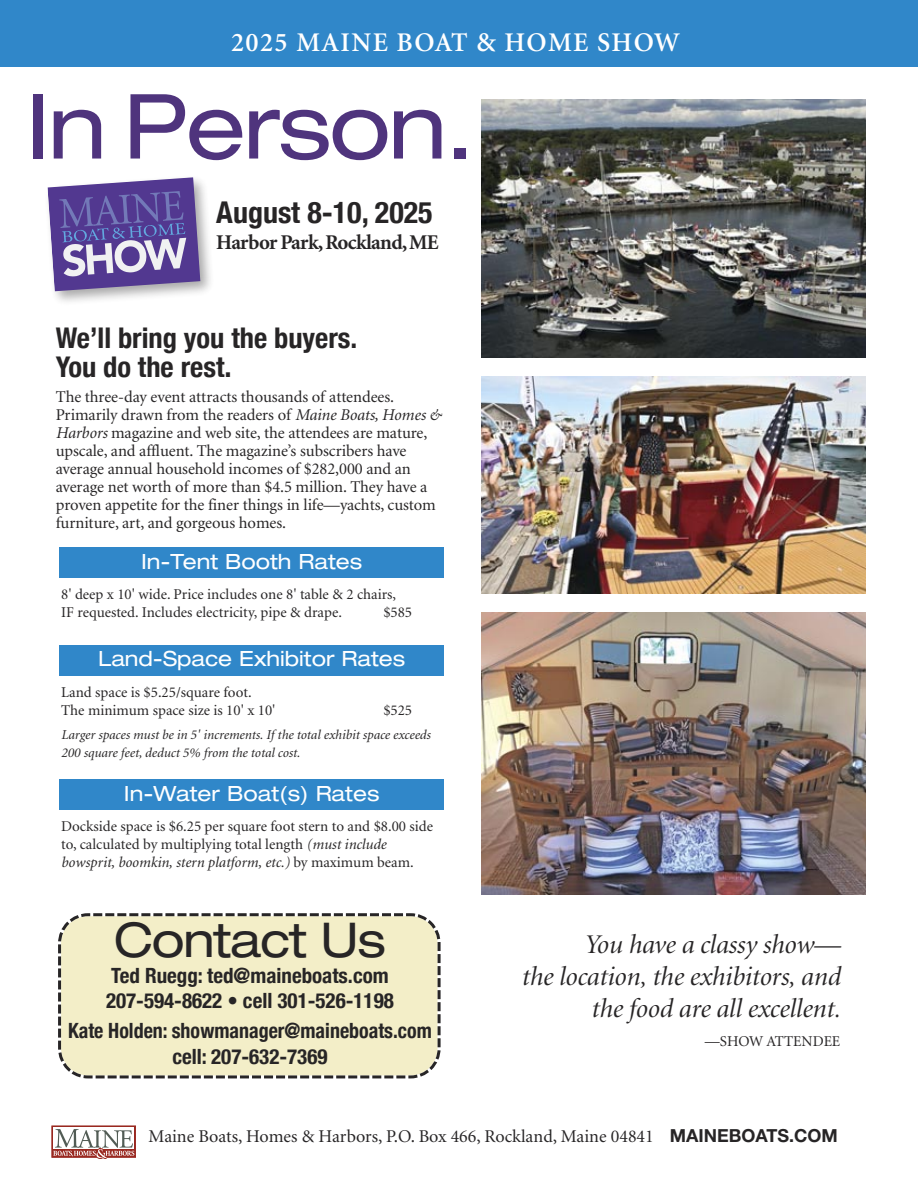
<style>
.page{position:relative;width:918px;height:1188px;background:#fff}
.page>*{position:absolute;margin:0;border:0;box-sizing:border-box;transform-origin:0 0}
.t1{font:expanded 90px "Helvetica Neue";letter-spacing:-.025em;color:#4f347d}
.t2{font:expanded 48px "Helvetica Neue";letter-spacing:-.025em;color:#272526}
.t3{font:700 condensed 30px "Helvetica Neue";color:#272526}
.t4{font:700 condensed 28.5px "Helvetica Neue";color:#272526}
.t5{font:italic 27px/32.4px "Minion Display";color:#272526;text-align:right}
.t6{font:600 27px "Minion";letter-spacing:.05em;color:#fff}
.t7{font:700 condensed 21px "Helvetica Neue";color:#272526}
.t8{font:expanded 21px "Helvetica Neue";color:#fff}
.t9{font:700 condensed 21px "Helvetica Neue";color:#272526;scale:.95 1}
.t10{font:700 21px "Minion";letter-spacing:-.035em;color:#272526}
.t11{font:18px "Minion";color:#272526}
.t12{font:16.5px/18px "Minion";letter-spacing:-.005em;color:#272526}
.t13{font:15px/18px "Minion";color:#272526}
.t14{font:italic 13.5px/18px "Minion";color:#272526}
.s1{font-size:30px}
.s2{font-style:italic}
.s3{font-family:"Helvetica Neue";font-weight:700}
</style>
<div class="page">
<svg style="left:52px;top:1126px;width:84px;height:33px"></svg>
<img style="left:482px;top:99px;width:383px;height:259px">
<div style="left:0;top:0;width:918px;height:66px;background:#3087c9"></div>
<img style="left:482px;top:376px;width:383px;height:218px">
<img style="left:482px;top:612px;width:383px;height:282px">
<svg style="left:48px;top:177px;width:152px;height:114px"></svg>
<div style="left:59px;top:547px;width:385px;height:31px;background:#3087c9"></div>
<div style="left:59px;top:645px;width:385px;height:30px;background:#3087c9"></div>
<div style="left:59px;top:779px;width:385px;height:31px;background:#3087c9"></div>
<svg style="left:58px;top:913px;width:383px;height:166px;background:#ebe7c3"></svg>
<svg style="left:80px;top:1073px;width:16px;height:6px"></svg>
<p class="t6" style="left:231px;top:31px;width:450px">2025 MAINE BOAT &amp; HOME SHOW</p>
<p class="t1" style="left:25px;top:93px;width:451px">In Person.</p>
<p class="t3" style="left:216px;top:194px;width:218px">August 8-10, 2025</p>
<p class="t10" style="left:216px;top:234px;width:224px">Harbor Park, Rockland, ME</p>
<p class="t4" style="left:56px;top:321px;width:303px">We’ll bring you the buyers.</p>
<p class="t4" style="left:56px;top:349px;width:177px">You do the rest<span class="s1">.</span></p>
<p class="t12" style="left:56px;top:389px;width:387px">The three-day event attracts thousands of attendees.<br>Primarily drawn from the readers of <span class="s2">Maine Boats, Homes &amp; Harbors</span> magazine and web site, the attendees are mature, upscale, and affluent. The magazine’s subscribers have average annual household incomes of $282,000 and an average net worth of more than $4.5 million. They have a proven appetite for the finer things in life—yachts, custom furniture, art, and gorgeous homes.</p>
<p class="t8" style="left:141px;top:554px;width:223px">In-Tent Booth Rates</p>
<p class="t13" style="left:61px;top:587px;width:336px">8' deep x 10' wide. Price includes one 8' table &amp; 2 chairs,</p>
<p class="t13" style="left:61px;top:605px;width:282px">IF requested. Includes electricity, pipe &amp; drape.</p>
<p class="t13" style="left:383px;top:605px;width:30px">$585</p>
<p class="t8" style="left:98px;top:651px;width:309px">Land-Space Exhibitor Rates</p>
<p class="t13" style="left:61px;top:684px;width:192px">Land space is $5.25/square foot.</p>
<p class="t13" style="left:61px;top:702px;width:216px">The minimum space size is 10' x 10'</p>
<p class="t13" style="left:383px;top:702px;width:30px">$525</p>
<p class="t14" style="left:61px;top:727px;width:371px">Larger spaces must be in 5' increments. If the total exhibit space exceeds<br>200 square feet, deduct 5% from the total cost.</p>
<p class="t8" style="left:124px;top:785px;width:257px">In-Water Boat(s) Rates</p>
<p class="t13" style="left:61px;top:819px;width:373px">Dockside space is $6.25 per square foot stern to and $8.00 side to, calculated by multiplying total length <span class="s2">(must include bowsprit, boomkin, stern platform, etc.)</span> by maximum beam.</p>
<p class="t2" style="left:114px;top:923px;width:273px">Contact Us</p>
<p class="t7" style="left:111px;top:963px;width:279px">Ted Ruegg: ted@maineboats.com</p>
<p class="t7" style="left:106px;top:988px;width:289px">207-594-8622 • cell 301-526-1198</p>
<p class="t9" style="left:68px;top:1018px;width:384px">Kate Holden: showmanager@maineboats.com</p>
<p class="t7" style="left:172px;top:1044px;width:157px">cell: 207-632-7369</p>
<p class="t5" style="left:584px;top:930px;width:259px">You have a classy show —</p>
<p class="t5" style="left:521px;top:963px;width:320px">the location, the exhibitors, and the food are all excellent.</p>
<p class="t13" style="left:705px;top:1033px;width:137px">—SHOW ATTENDEE</p>
<p class="t11" style="left:149px;top:1129px;width:691px">Maine Boats, Homes &amp; Harbors, P.O. Box 466, Rockland, Maine 04841 <span class="s3">MAINEBOATS.COM</span></p>
</div>
